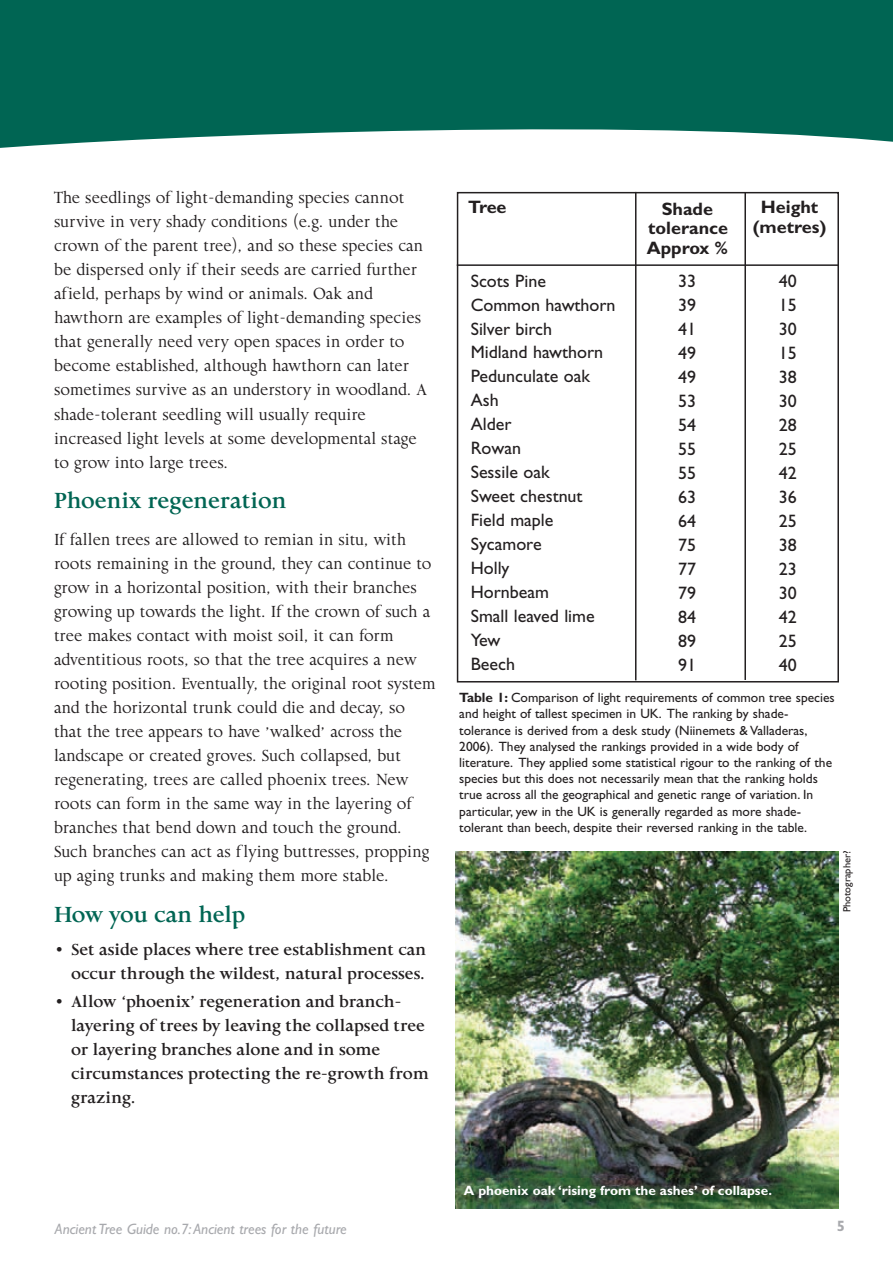
<style>
.page{position:relative;width:893px;height:1263px;background:#fff}
.page>*{position:absolute;margin:0;border:0;box-sizing:border-box;transform-origin:0 0}
.t1{font:22.5px "Aries Bold Ranging Figs";color:#006553}
.t2{font:18px/24px "Gill Sans";color:#231f20;text-align:justify}
.t3{font:700 18px/19.5px "Gill Sans";color:#231f20;text-align:center}
.t4{font:16.5px/24px "Aries Roman Ranging Figs";color:#231f20}
.t5{font:16.5px/24px "Aries Bold Ranging Figs";color:#231f20;text-align:right}
.t6{font:italic 15px "Gill Sans";color:#a8a9ad}
.t7{font:700 15px "Gill Sans";color:#a8a9ad}
.t8{font:13.5px/16.2px "Gill Sans";color:#231f20}
.t9{font:700 13.5px "Gill Sans";color:#fff}
.t10{font:10.5px "Gill Sans";color:#231f20}
.s1{font-weight:700}
</style>
<div class="page">
<svg style="left:0;top:0;width:893px;height:197px;fill:#006553"></svg>
<img style="left:455px;top:852px;width:384px;height:357px">
<img style="left:457px;top:1178px;width:354px;height:31px">
<div style="left:458px;top:193px;width:380px;height:489px;background:#fff"></div>
<div style="left:457px;top:192px;width:382px;height:490px;border:2px solid #231f20"></div>
<hr style="left:457px;top:264px;width:382px;height:2px;background:#231f20">
<hr style="left:635px;top:192px;width:1px;height:488px;background:#231f20">
<hr style="left:744px;top:192px;width:2px;height:488px;background:#231f20">
<p class="t4" style="left:54px;top:188px;width:375px">The seedlings of light-demanding species cannot survive in very shady conditions (e.g. under the crown of the parent tree), and so these species can be dispersed only if their seeds are carried further afield, perhaps by wind or animals. Oak and hawthorn are examples of light-demanding species that generally need very open spaces in order to become established, although hawthorn can later sometimes survive as an understory in woodland. A shade-tolerant seedling will usually require increased light levels at some developmental stage to grow into large trees.</p>
<h1 class="t1" style="left:54px;top:492px;width:234px">Phoenix regeneration</h1>
<p class="t4" style="left:54px;top:530px;width:383px">If fallen trees are allowed to remian in situ, with roots remaining in the ground, they can continue to grow in a horizontal position, with their branches growing up towards the light. If the crown of such a tree makes contact with moist soil, it can form adventitious roots, so that the tree acquires a new rooting position. Eventually, the original root system and the horizontal trunk could die and decay, so that the tree appears to have 'walked' across the landscape or created groves. Such collapsed, but regenerating, trees are called phoenix trees. New roots can form in the same way in the layering of branches that bend down and touch the ground.<br>Such branches can act as flying buttresses, propping up aging trunks and making them more stable.</p>
<h1 class="t1" style="left:54px;top:905px;width:193px">How you can help</h1>
<p class="t5" style="left:56px;top:939px;width:372px">• Set aside places where tree establishment can occur through the wildest, natural processes.</p>
<p class="t5" style="left:71px;top:991px;width:359px;text-align:left;text-indent:-15px">• Allow ‘phoenix’ regeneration and branch&shy;layering of trees by leaving the collapsed tree or layering branches alone and in some circumstances protecting the re-growth from grazing.</p>
<p class="t3" style="left:468px;top:199px;width:40px">Tree</p>
<p class="t3" style="left:647px;top:200px;width:83px">Shade tolerance<br>Approx %</p>
<p class="t3" style="left:753px;top:199px;width:75px">Height (metres)</p>
<p class="t2" style="left:678px;top:271px;width:19px">33<br>39<br>41<br>49<br>49<br>53<br>54<br>55<br>55<br>63<br>64<br>75<br>77<br>79<br>84<br>89<br>91</p>
<p class="t2" style="left:779px;top:271px;width:19px">40<br>15<br>30<br>15<br>38<br>30<br>28<br>25<br>42<br>36<br>25<br>38<br>23<br>30<br>42<br>25<br>40</p>
<p class="t8" style="left:459px;top:691px;width:377px"><span class="s1">Table 1:</span> Comparison of light requirements of common tree species and height of tallest specimen in UK. The ranking by shade&shy;tolerance is derived from a desk study (Niinemets &amp; Valladeras, 2006). They analysed the rankings provided in a wide body of literature. They applied some statistical rigour to the ranking of the species but this does not necessarily mean that the ranking holds true across all the geographical and genetic range of variation. In particular, yew in the UK is generally regarded as more shade&shy;tolerant than beech, despite their reversed ranking in the table.</p>
<p class="t2" style="left:471px;top:270px;width:146px;text-align:left">Scots Pine<br>Common hawthorn<br>Silver birch<br>Midland hawthorn<br>Pedunculate oak<br>Ash<br>Alder<br>Rowan<br>Sessile oak<br>Sweet chestnut<br>Field maple<br>Sycamore<br>Holly<br>Hornbeam<br>Small leaved lime<br>Yew<br>Beech</p>
<p class="t10" style="left:843px;top:912px;width:63px;rotate:-90deg">Photographer?</p>
<p class="t9" style="left:464px;top:1185px;width:310px">A phoenix oak ‘rising from the ashes’ of collapse.</p>
<p class="t6" style="left:55px;top:1223px;width:293px">Ancient Tree Guide no.7:Ancient trees for the future</p>
<p class="t7" style="left:837px;top:1221px;width:10px">5</p>
</div>
